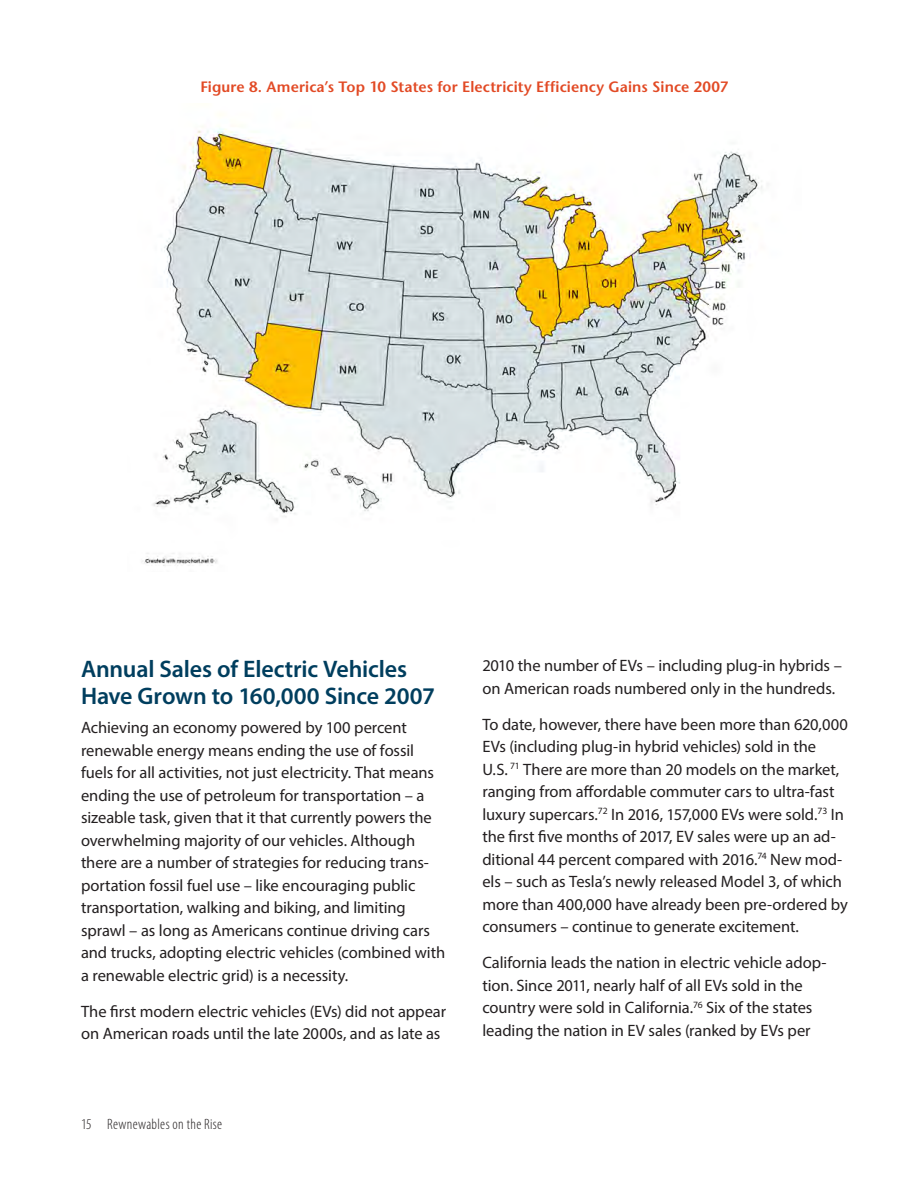
<style>
.page{position:relative;width:918px;height:1188px;background:#fff}
.page>*{position:absolute;margin:0;border:0;box-sizing:border-box;transform-origin:0 0}
.heading_2{font:600 24px/27px "Myriad Pro";letter-spacing:-.01em;color:#003e5e}
.t1{font:16.5px/22.5px "Myriad Pro";letter-spacing:-.005em;color:#231f20}
.Figure_and_Table_Hea{font:600 15px "Stone Sans";letter-spacing:.005em;color:#e24a25}
.t2{font:300 condensed 15px "Myriad Pro";letter-spacing:.025em;color:#231f20}
</style>
<div class="page">
<img style="left:142px;top:126px;width:620px;height:440px">
<p class="Figure_and_Table_Hea" style="left:200px;top:78px;width:529px">Figure 8. America’s Top 10 States for Electricity Efficiency Gains Since 2007</p>
<p class="heading_2" style="left:81px;top:655px;width:355px">Annual Sales of Electric Vehicles<br>Have Grown to 160,000 Since 2007</p>
<p class="t1" style="left:81px;top:716px;width:366px">Achieving an economy powered by 100 percent renewable energy means ending the use of fossil fuels for all activities, not just electricity. That means ending the use of petroleum for transportation – a sizeable task, given that it that currently powers the overwhelming majority of our vehicles. Although there are a number of strategies for reducing trans&shy;portation fossil fuel use – like encouraging public transportation, walking and biking, and limiting sprawl – as long as Americans continue driving cars and trucks, adopting electric vehicles (combined with a renewable electric grid) is a necessity.</p>
<p class="t1" style="left:81px;top:1000px;width:367px">The first modern electric vehicles (EVs) did not appear on American roads until the late 2000s, and as late as</p>
<p class="t2" style="left:81px;top:1116px;width:143px">15 Rewnewables on the Rise</p>
<p class="t1" style="left:482px;top:654px;width:361px">2010 the number of EVs – including plug-in hybrids – on American roads numbered only in the hundreds.</p>
<p class="t1" style="left:482px;top:713px;width:367px">To date, however, there have been more than 620,000<br>EVs (including plug-in hybrid vehicles) sold in the<br>U.S. <sup>71</sup> There are more than 20 models on the market, ranging from affordable commuter cars to ultra-fast luxury supercars.<sup>72</sup> In 2016, 157,000 EVs were sold.<sup>73</sup> In the first five months of 2017, EV sales were up an ad&shy;ditional 44 percent compared with 2016.<sup>74</sup> New mod&shy;els – such as Tesla’s newly released Model 3, of which more than 400,000 have already been pre-ordered by consumers – continue to generate excitement.</p>
<p class="t1" style="left:482px;top:951px;width:346px">California leads the nation in electric vehicle adop&shy;tion. Since 2011, nearly half of all EVs sold in the country were sold in California.<sup>76</sup> Six of the states leading the nation in EV sales (ranked by EVs per</p>
</div>
